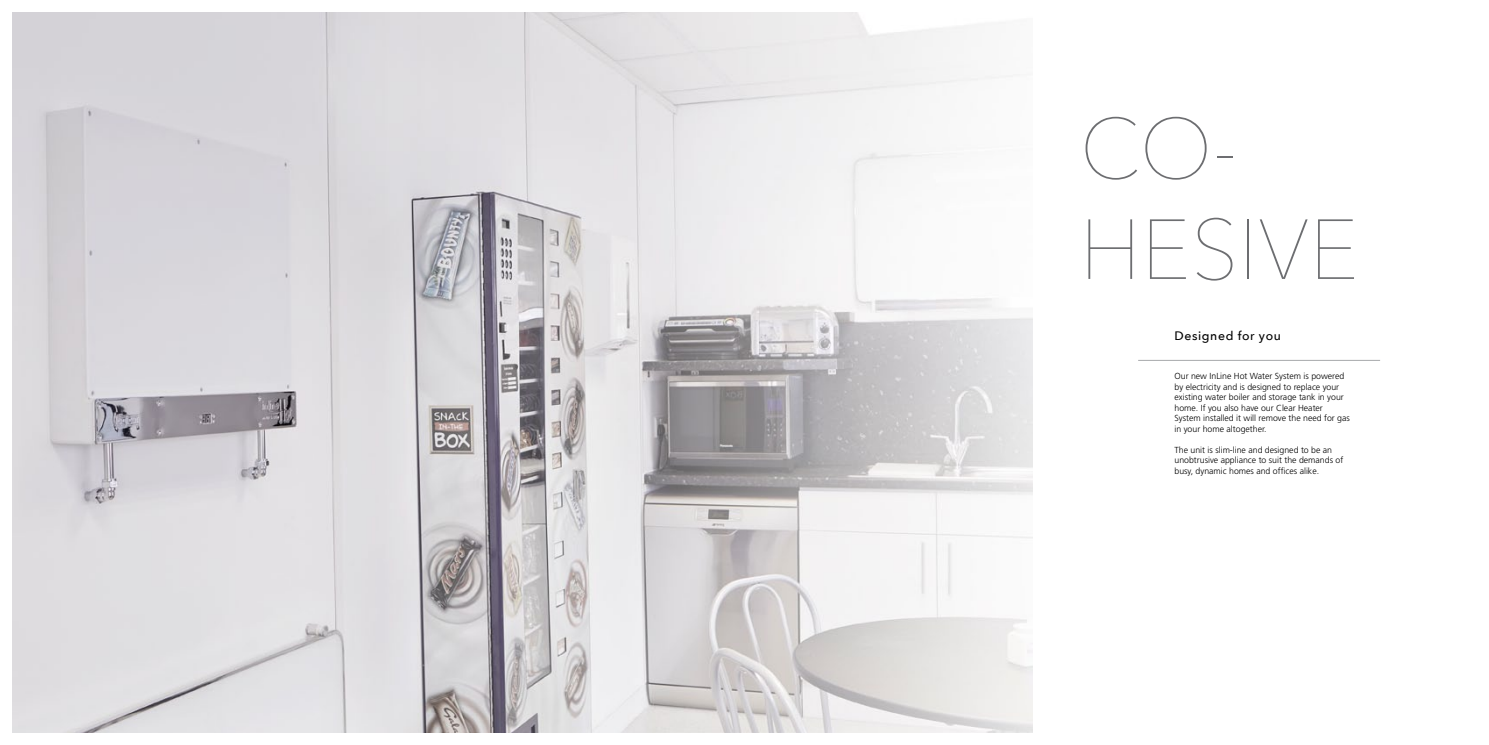
<style>
.page{position:relative;width:1489px;height:745px;background:#fff}
.page>*{position:absolute;margin:0;border:0;box-sizing:border-box;transform-origin:0 0}
.t1{font:200 84px/100.8px "Avenir Next";color:#6d6e71}
.t2{font:500 12.25px "Avenir Next";letter-spacing:.05em;color:#000}
.t3{font:300 8.75px/10.5px "Frutiger";color:#000}
</style>
<div class="page">
<img style="left:12px;top:12px;width:1020px;height:720px">
<hr style="left:1138px;top:360px;width:241px;height:1px;background:#a7a9ac">
<h1 class="t1" style="left:1079px;top:93px;width:281px">CO-<br>HESIVE</h1>
<h2 class="t2" style="left:1174px;top:325px;width:108px">Designed for you</h2>
<p class="t3" style="left:1174px;top:371px;width:177px">Our new InLine Hot Water System is powered by electricity and is designed to replace your existing water boiler and storage tank in your home. If you also have our Clear Heater System installed it will remove the need for gas in your home altogether.</p>
<p class="t3" style="left:1174px;top:444px;width:170px">The unit is slim-line and designed to be an unobtrusive appliance to suit the demands of busy, dynamic homes and offices alike.</p>
</div>
